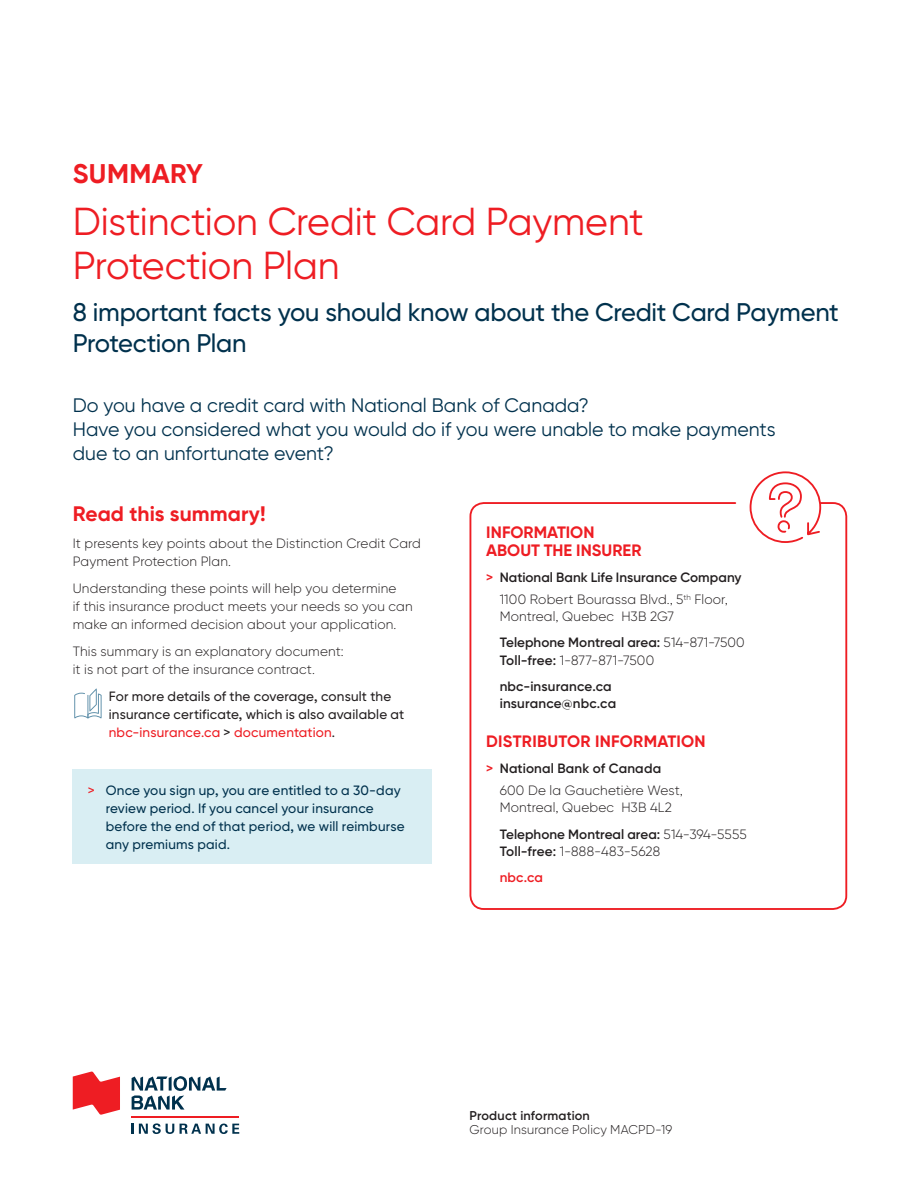
<style>
.page{position:relative;width:918px;height:1188px;background:#fff}
.page>*{position:absolute;margin:0;border:0;box-sizing:border-box;transform-origin:0 0}
.ACCROCHE-TITRE_8_5x1{font:39px/43.5px "Gilroy BN";letter-spacing:-.005em;color:#ee1d23}
.ACCROCHE-TITRE_8_5x1-2{font:700 27px "Gilroy BN";letter-spacing:.01em;color:#ee1d23}
.t1{font:500 25.5px/31.5px "Gilroy BN";letter-spacing:-.01em;color:#00314d}
.TITRE_NIVEAU_4{font:700 21px "Gilroy BN";letter-spacing:.005em;color:#ee1d23}
.INTRODUCTION{font:19.5px/24px "Gilroy BN";color:#00314d}
.PUCES{font:700 16.5px/18px "Gilroy BN";letter-spacing:.005em;color:#ee1d23}
.TEXTE_COURANT_BN{font:300 13.5px/18px "Gilroy BN";letter-spacing:.01em;color:#231f20}
.PUCES-2{font:600 13.5px/17.2px "Gilroy BN";letter-spacing:.005em;color:#231f20}
.TEXTE_COURANT_BN-2{font:500 13.5px/18px "Gilroy BN";letter-spacing:.015em;color:#00314d}
.TEXTE_COURANT_BN-3{font:500 13.5px/18px "Gilroy BN";letter-spacing:.015em;color:#231f20}
.PUCES-3{font:300 13.5px/17.2px "Gilroy BN";letter-spacing:.01em;color:#231f20}
.PUCES-4{font:600 13.5px "Gilroy BN";color:#ee1d23}
.TEXTE_COURANT_BN-4{font:300 12.75px "Gilroy BN";letter-spacing:.01em;color:#231f20}
.TEXTE_COURANT_BN-5{font:600 12.75px "Gilroy BN";letter-spacing:.015em;color:#231f20}
.s1{color:#ee1d23}
.s2{font-weight:300}
</style>
<div class="page">
<svg style="left:74px;top:689px;width:28px;height:29px"></svg>
<div style="left:73px;top:769px;width:359px;height:95px;background:#d9eef3"></div>
<svg style="left:73px;top:1071px;width:47px;height:44px"></svg>
<hr style="left:131px;top:1116px;width:108px;height:1px;background:#ee1d23">
<svg style="left:132px;top:1076px;width:95px;height:34px"></svg>
<svg style="left:132px;top:1123px;width:42px;height:11px"></svg>
<svg style="left:180px;top:1124px;width:59px;height:10px"></svg>
<svg style="left:749px;top:471px;width:73px;height:72px"></svg>
<div style="left:470px;top:502px;width:377px;height:408px;border:2px solid #ee1d23;border-radius:14px"></div>
<p class="ACCROCHE-TITRE_8_5x1-2" style="left:73px;top:157px;width:131px">SUMMARY</p>
<p class="ACCROCHE-TITRE_8_5x1" style="left:73px;top:200px;width:573px">Distinction Credit Card Payment<br>Protection Plan</p>
<p class="t1" style="left:73px;top:296px;width:768px">8 important facts you should know about the Credit Card Payment<br>Protection Plan</p>
<p class="INTRODUCTION" style="left:73px;top:393px;width:704px">Do you have a credit card with National Bank of Canada?<br>Have you considered what you would do if you were unable to make payments due to an unfortunate event?</p>
<p class="TITRE_NIVEAU_4" style="left:73px;top:500px;width:194px">Read this summary!</p>
<p class="TEXTE_COURANT_BN" style="left:73px;top:534px;width:350px">It presents key points about the Distinction Credit Card<br>Payment Protection Plan.</p>
<p class="TEXTE_COURANT_BN" style="left:73px;top:579px;width:342px">Understanding these points will help you determine<br>if this insurance product meets your needs so you can make an informed decision about your application.</p>
<p class="TEXTE_COURANT_BN" style="left:73px;top:642px;width:272px">This summary is an explanatory document: it is not part of the insurance contract.</p>
<p class="TEXTE_COURANT_BN-3" style="left:109px;top:687px;width:297px">For more details of the coverage, consult the insurance certificate, which is also available at <span class="s1">nbc-insurance.ca</span> &gt; <span class="s1">documentation</span>.</p>
<p class="TEXTE_COURANT_BN-2" style="left:106px;top:781px;width:300px;text-indent:-18px"><span class="s1">&gt;</span> Once you sign up, you are entitled to a 30-day review period. If you cancel your insurance before the end of that period, we will reimburse any premiums paid.</p>
<p class="PUCES" style="left:486px;top:523px;width:157px">INFORMATION<br>ABOUT THE INSURER</p>
<p class="PUCES-2" style="left:486px;top:569px;width:257px"><span class="s1">&gt;</span> National Bank Life Insurance Company</p>
<p class="PUCES-3" style="left:500px;top:591px;width:230px">1100 Robert Bourassa Blvd., 5<sup>th</sup> Floor,<br>Montreal, Quebec H3B 2G7</p>
<p class="PUCES-2" style="left:500px;top:634px;width:247px">Telephone Montreal area: <span class="s2">514-871-7500<br></span>Toll-free: <span class="s2">1-877-871-7500</span></p>
<p class="PUCES-2" style="left:500px;top:678px;width:118px">nbc-insurance.ca insurance@nbc.ca</p>
<p class="PUCES" style="left:486px;top:732px;width:221px">DISTRIBUTOR INFORMATION</p>
<p class="PUCES-2" style="left:486px;top:760px;width:177px"><span class="s1">&gt;</span> National Bank of Canada</p>
<p class="PUCES-3" style="left:500px;top:782px;width:185px">600 De la Gauchetière West,<br>Montreal, Quebec H3B 4L2</p>
<p class="PUCES-2" style="left:500px;top:825px;width:248px">Telephone Montreal area: <span class="s2">514-394-5555<br></span>Toll-free: <span class="s2">1-888-483-5628</span></p>
<p class="PUCES-4" style="left:500px;top:869px;width:45px">nbc.ca</p>
<p class="TEXTE_COURANT_BN-5" style="left:470px;top:1108px;width:122px">Product information</p>
<p class="TEXTE_COURANT_BN-4" style="left:470px;top:1122px;width:204px">Group Insurance Policy MACPD-19</p>
</div>
